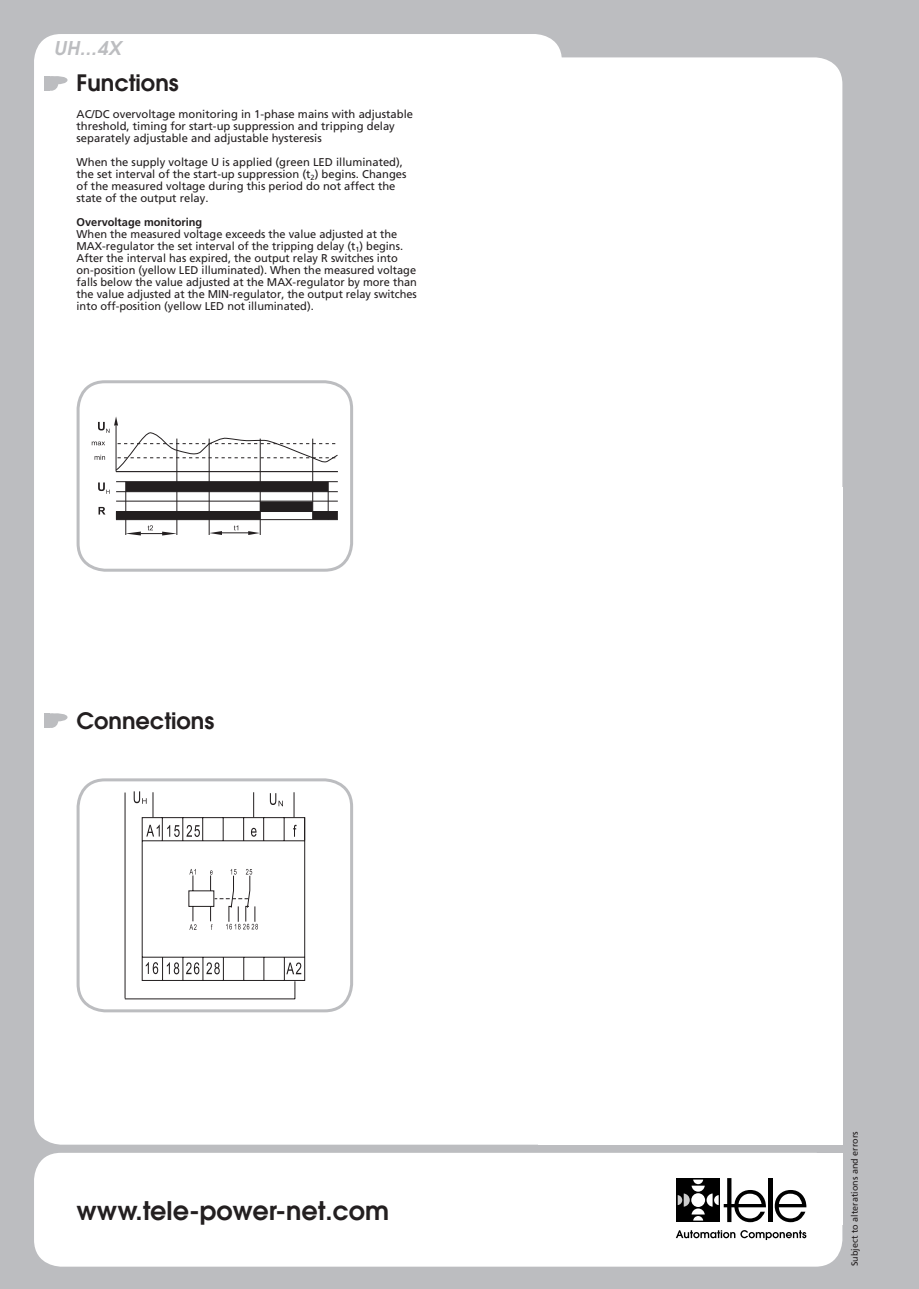
<style>
.page{position:relative;width:919px;height:1289px;background:#fff}
.page>*{position:absolute;margin:0;border:0;box-sizing:border-box;transform-origin:0 0}
.t1{font:600 25.5px "Avant Garde";color:#231f20}
.t2{font:600 22.5px "Avant Garde";color:#231f20}
.t3{font:italic 600 18.9px "Avant Garde";color:#bcbdc0}
.t4{font:11.25px/12px "Frutiger";color:#231f20}
.t5{font:9px "Frutiger";color:#231f20}
.s1{font-weight:700}
</style>
<div class="page">
<div style="left:0;top:0;width:918px;height:1288px;background:#bcbdc0"></div>
<div style="left:34px;top:57px;width:808px;height:1087px;background:#fff"></div>
<div style="left:538px;top:487px;width:304px;height:657px;background:#fff"></div>
<div style="left:34px;top:1152px;width:808px;height:114px;background:#fff"></div>
<div style="left:525px;top:1152px;width:317px;height:72px;background:#fff"></div>
<div style="left:34px;top:34px;width:528px;height:347px;background:#fff"></div>
<svg style="left:774px;top:1190px;width:32px;height:32px"></svg>
<hr style="left:768px;top:1178px;width:4px;height:43px;background:#000">
<div style="left:676px;top:1178px;width:44px;height:43px;background:#000"></div>
<svg style="left:677px;top:1178px;width:88px;height:44px"></svg>
<svg style="left:675px;top:1229px;width:131px;height:10px"></svg>
<svg style="left:54px;top:76px;width:14px;height:8px"></svg>
<div style="left:44px;top:76px;width:14px;height:15px;background:#bcbdc0;border-radius:50%"></div>
<div style="left:44px;top:76px;width:6px;height:15px;background:#bcbdc0"></div>
<svg style="left:54px;top:713px;width:14px;height:8px"></svg>
<div style="left:44px;top:713px;width:14px;height:15px;background:#bcbdc0;border-radius:50%"></div>
<div style="left:44px;top:713px;width:6px;height:15px;background:#bcbdc0"></div>
<svg style="left:75px;top:776px;width:279px;height:234px;background:#f3f3f3"></svg>
<svg style="left:75px;top:379px;width:279px;height:191px;background:#e3e2e2"></svg>
<p class="t3" style="left:54px;top:37px;width:68px">UH...4X</p>
<p class="t2" style="left:77px;top:70px;width:104px">Functions</p>
<p class="t4" style="left:77px;top:109px;width:338px">AC/DC overvoltage monitoring in 1-phase mains with adjustable threshold, timing for start-up suppression and tripping delay separately adjustable and adjustable hysteresis</p>
<p class="t4" style="left:77px;top:157px;width:331px">When the supply voltage U is applied (green LED illuminated), the set interval of the start-up suppression (t<sub>2</sub>) begins. Changes of the measured voltage during this period do not affect the state of the output relay.</p>
<p class="t4" style="left:77px;top:217px;width:342px"><span class="s1">Overvoltage monitoring<br></span>When the measured voltage exceeds the value adjusted at the MAX-regulator the set interval of the tripping delay (t<sub>1</sub>) begins.<br>After the interval has expired, the output relay R switches into on-position (yellow LED illuminated). When the measured voltage falls below the value adjusted at the MAX-regulator by more than the value adjusted at the MIN-regulator, the output relay switches into off-position (yellow LED not illuminated).</p>
<p class="t2" style="left:77px;top:707px;width:139px">Connections</p>
<p class="t1" style="left:77px;top:1196px;width:314px">www.tele-power-net.com</p>
<p class="t5" style="left:851px;top:1266px;width:137px;rotate:-90deg">Subject to alterations and errors</p>
</div>
